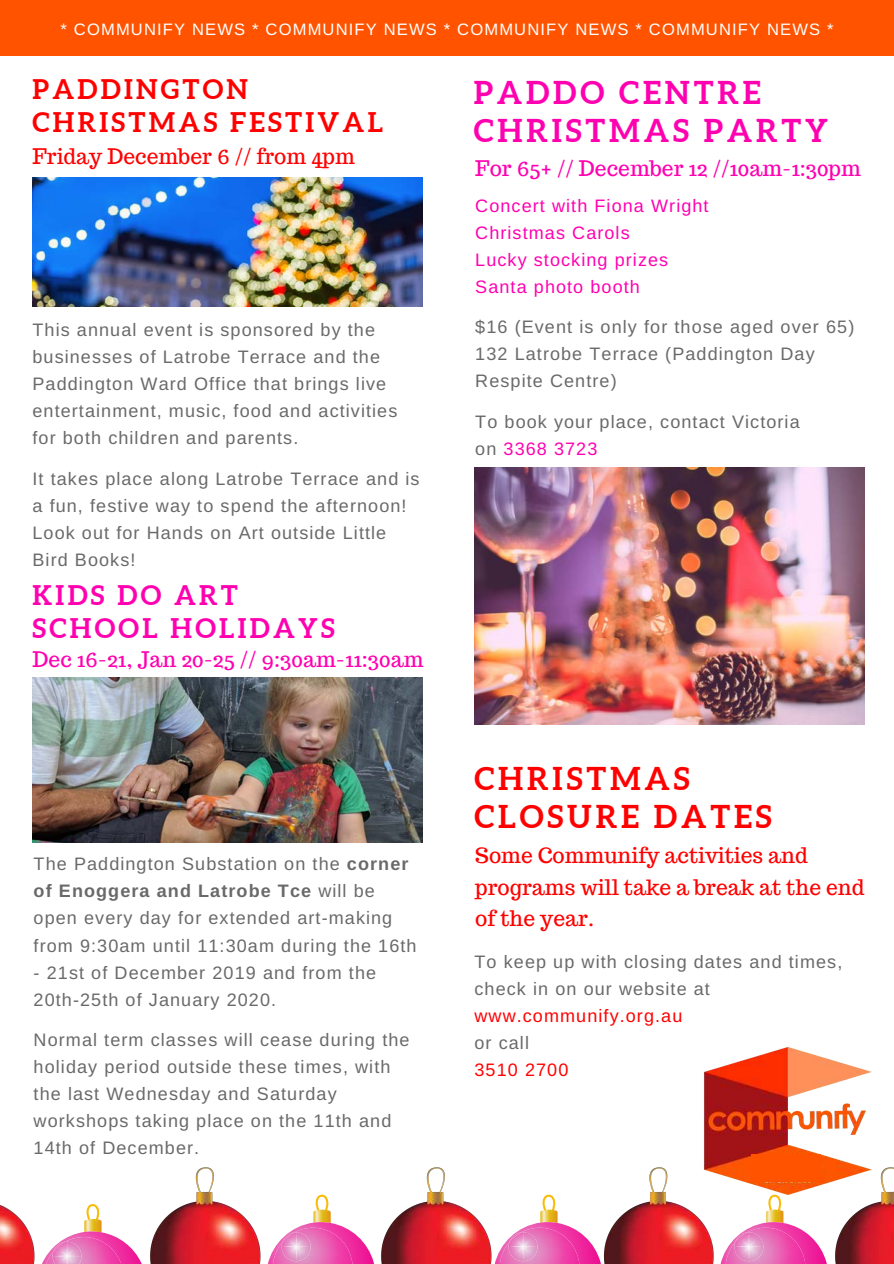
<style>
.page{position:relative;width:894px;height:1264px;background:#fff}
.page>*{position:absolute;margin:0;border:0;box-sizing:border-box;transform-origin:0 0}
.t1{font:700 31.5px/38.2px "Aleo";letter-spacing:.12em;color:#ff00b0}
.t2{font:700 31.5px/38.2px "Aleo";letter-spacing:.12em;color:#f00}
.t3{font:700 27px/32.7px "Aleo";letter-spacing:.12em;color:#f00}
.t4{font:700 27px/32.7px "Aleo";letter-spacing:.12em;color:#ff00b0}
.t5{font:21px/31.5px "Trocchi";color:#f00}
.t6{font:21px "Trocchi";color:#ff00b0}
.t7{font:18px/27px "Arimo";letter-spacing:.06em;color:#696969}
.t8{font:18px/27px "Arimo";letter-spacing:.06em;color:#ff00b0}
.t9{font:18px "Arimo";letter-spacing:.06em;color:#f00}
.t10{font:16.5px "Arimo";letter-spacing:.07em;color:#fff}
.s1{font-weight:700}
.s2{color:#ff00b0}
</style>
<div class="page">
<div style="left:0;top:0;width:893px;height:56px;background:#ff5300"></div>
<img style="left:32px;top:177px;width:390px;height:130px">
<img style="left:150px;top:1167px;width:111px;height:96px">
<img style="left:704px;top:1047px;width:168px;height:148px">
<div style="left:751px;top:1154px;width:69px;height:28px;background:#ff5300"></div>
<img style="left:474px;top:467px;width:390px;height:257px">
<img style="left:313px;top:1211px;width:17px;height:11px">
<svg style="left:314px;top:1194px;width:16px;height:18px"></svg>
<svg style="left:268px;top:1222px;width:82px;height:41px"></svg>
<img style="left:350px;top:1167px;width:142px;height:96px">
<img style="left:0;top:1205px;width:35px;height:58px">
<img style="left:84px;top:1220px;width:18px;height:11px">
<svg style="left:85px;top:1204px;width:16px;height:17px"></svg>
<svg style="left:42px;top:1231px;width:100px;height:32px"></svg>
<img style="left:603px;top:1153px;width:141px;height:110px">
<img style="left:804px;top:1153px;width:89px;height:110px">
<img style="left:540px;top:1210px;width:17px;height:12px">
<svg style="left:540px;top:1194px;width:16px;height:18px"></svg>
<svg style="left:495px;top:1222px;width:106px;height:41px"></svg>
<img style="left:766px;top:1210px;width:17px;height:12px">
<svg style="left:766px;top:1194px;width:16px;height:18px"></svg>
<svg style="left:720px;top:1222px;width:106px;height:41px"></svg>
<img style="left:32px;top:677px;width:390px;height:165px">
<p class="t10" style="left:61px;top:20px;width:774px">* COMMUNIFY NEWS * COMMUNIFY NEWS * COMMUNIFY NEWS * COMMUNIFY NEWS *</p>
<h2 class="t3" style="left:32px;top:73px;width:352px">PADDINGTON<br>CHRISTMAS FESTIVAL</h2>
<p class="t5" style="left:32px;top:140px;width:324px">Friday December 6 // from 4pm</p>
<p class="t7" style="left:32px;top:316px;width:366px">This annual event is sponsored by the businesses of Latrobe Terrace and the Paddington Ward Office that brings live entertainment, music, food and activities for both children and parents.</p>
<p class="t7" style="left:32px;top:465px;width:388px">It takes place along Latrobe Terrace and is a fun, festive way to spend the afternoon!<br>Look out for Hands on Art outside Little Bird Books!</p>
<h2 class="t4" style="left:32px;top:578px;width:304px">KIDS DO ART<br>SCHOOL HOLIDAYS</h2>
<p class="t6" style="left:32px;top:645px;width:392px">Dec 16-21, Jan 20-25 // 9:30am-11:30am</p>
<p class="t7" style="left:34px;top:850px;width:384px">The Paddington Substation on the <span class="s1">corner of Enoggera and Latrobe Tce</span> will be open every day for extended art-making from 9:30am until 11:30am during the 16th</p>
<p class="t7" style="left:34px;top:959px;width:344px">- 21st of December 2019 and from the<br>20th-25th of January 2020.</p>
<p class="t7" style="left:34px;top:1026px;width:377px">Normal term classes will cease during the holiday period outside these times, with the last Wednesday and Saturday workshops taking place on the 11th and 14th of December.</p>
<h1 class="t1" style="left:473px;top:73px;width:356px">PADDO CENTRE<br>CHRISTMAS PARTY</h1>
<p class="t6" style="left:475px;top:155px;width:387px">For 65+ // December 12 //10am-1:30pm</p>
<p class="t8" style="left:475px;top:192px;width:235px">Concert with Fiona Wright<br>Christmas Carols<br>Lucky stocking prizes<br>Santa photo booth</p>
<p class="t7" style="left:475px;top:314px;width:380px">$16 (Event is only for those aged over 65)<br>132 Latrobe Terrace (Paddington Day<br>Respite Centre)</p>
<p class="t7" style="left:475px;top:408px;width:326px">To book your place, contact Victoria on <span class="s2">3368 3723</span></p>
<h1 class="t2" style="left:474px;top:758px;width:299px">CHRISTMAS<br>CLOSURE DATES</h1>
<p class="t5" style="left:475px;top:839px;width:390px">Some Communify activities and programs will take a break at the end of the year.</p>
<p class="t7" style="left:474px;top:948px;width:369px">To keep up with closing dates and times, check in on our website at</p>
<p class="t9" style="left:474px;top:1006px;width:209px">www.communify.org.au</p>
<p class="t7" style="left:474px;top:1029px;width:56px">or call</p>
<p class="t9" style="left:474px;top:1060px;width:95px">3510 2700</p>
</div>
